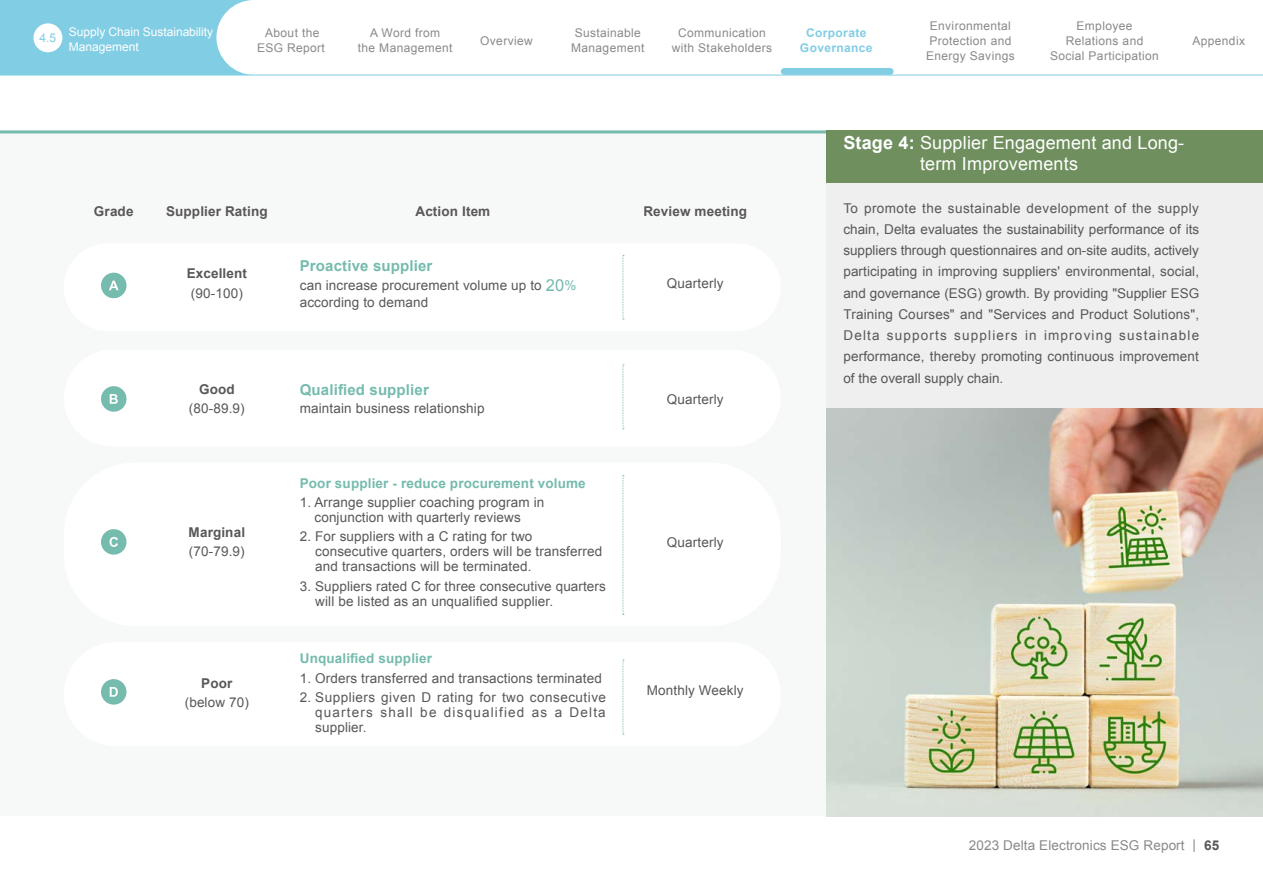
<style>
.page{position:relative;width:1263px;height:893px;background:#fff}
.page>*{position:absolute;margin:0;border:0;box-sizing:border-box;transform-origin:0 0}
.t1{font:18px/21.3px "Arial";letter-spacing:.01em;color:#fff}
.t2{font:700 15px "Arial";letter-spacing:.01em;color:#75bbae}
.t3{font:13.5px/21.3px "Arial";letter-spacing:.01em;color:#595757}
.t4{font:700 13.5px "Arial";letter-spacing:.01em;color:#595757}
.t5{font:700 13.5px "Arial";letter-spacing:.01em;color:#75bbae}
.t6{font:13.5px "Arial";letter-spacing:.01em;color:#898989}
.t7{font:12px/15px "Arial";letter-spacing:.03em;color:#898989;text-align:center}
.t8{font:12px/14.4px "Arial";letter-spacing:-.005em;color:#fff}
.t9{font:700 12px/15px "Arial";letter-spacing:.03em;color:#81cde4;text-align:center}
.t10{font:12px "Arial";color:#81cde4}
.s1{font-size:16.5px;color:#75bbae}
.s2{color:#75bbae}
.s3{font-weight:700}
.s4{font-weight:700;color:#595757}
</style>
<div class="page">
<div style="left:0;top:130px;width:923px;height:686px;background:#f7f8f8"></div>
<div style="left:64px;top:243px;width:717px;height:88px;background:#fff;border-radius:44px"></div>
<div style="left:64px;top:350px;width:717px;height:96px;background:#fff;border-radius:48px"></div>
<div style="left:64px;top:462px;width:717px;height:164px;background:#fff;border-radius:72px"></div>
<div style="left:64px;top:642px;width:717px;height:104px;background:#fff;border-radius:52px"></div>
<div style="left:826px;top:134px;width:437px;height:682px;background:#efefef"></div>
<hr style="left:0;top:130px;width:826px;height:3px;background:#75bbae">
<div style="left:101px;top:273px;width:25px;height:25px;background:#75bbae;border-radius:50%"></div>
<svg style="left:109px;top:281px;width:10px;height:9px"></svg>
<div style="left:101px;top:386px;width:25px;height:26px;background:#75bbae;border-radius:50%"></div>
<svg style="left:110px;top:394px;width:8px;height:10px"></svg>
<div style="left:101px;top:529px;width:25px;height:26px;background:#75bbae;border-radius:50%"></div>
<svg style="left:110px;top:537px;width:8px;height:10px"></svg>
<div style="left:101px;top:679px;width:25px;height:26px;background:#75bbae;border-radius:50%"></div>
<svg style="left:110px;top:687px;width:8px;height:10px"></svg>
<div style="left:826px;top:130px;width:437px;height:53px;background:#6f8f5e"></div>
<img style="left:826px;top:408px;width:437px;height:408px">
<svg style="left:623px;top:255px;width:1px;height:65px"></svg>
<svg style="left:623px;top:364px;width:1px;height:65px"></svg>
<svg style="left:623px;top:660px;width:1px;height:75px"></svg>
<svg style="left:623px;top:475px;width:1px;height:140px"></svg>
<div style="left:0;top:0;width:253px;height:75px;background:#81cde4"></div>
<div style="left:216px;top:0;width:75px;height:75px;background:#fff;border-radius:50%"></div>
<div style="left:33px;top:23px;width:29px;height:29px;background:#fff;border-radius:50%"></div>
<hr style="left:0;top:75px;width:1263px;height:1px;background:#81cde4">
<div style="left:781px;top:68px;width:112px;height:7px;background:#81cde4;border-radius:3px"></div>
<p class="t10" style="left:40px;top:30px;width:18px">4.5</p>
<p class="t8" style="left:69px;top:25px;width:146px">Supply Chain Sustainability<br>Management</p>
<p class="t7" style="left:257px;top:25px;width:69px">About the<br>ESG Report</p>
<p class="t7" style="left:358px;top:25px;width:96px">A Word from<br>the Management</p>
<p class="t7" style="left:480px;top:33px;width:54px">Overview</p>
<p class="t7" style="left:571px;top:25px;width:75px;text-align:left">Sustainable<br>Management</p>
<p class="t7" style="left:672px;top:25px;width:102px">Communication with Stakeholders</p>
<p class="t9" style="left:800px;top:25px;width:74px">Corporate<br>Governance</p>
<p class="t7" style="left:926px;top:18px;width:90px">Environmental<br>Protection and<br>Energy Savings</p>
<p class="t7" style="left:1050px;top:18px;width:110px">Employee<br>Relations and<br>Social Participation</p>
<p class="t7" style="left:1192px;top:33px;width:54px">Appendix</p>
<p class="t4" style="left:94px;top:202px;width:41px">Grade</p>
<p class="t4" style="left:166px;top:202px;width:103px">Supplier Rating</p>
<p class="t4" style="left:415px;top:202px;width:76px">Action Item</p>
<p class="t4" style="left:643px;top:202px;width:105px">Review meeting</p>
<p class="t4" style="left:187px;top:265px;width:62px">Excellent</p>
<p class="t3" style="left:191px;top:282px;width:53px">(90-100)</p>
<p class="t4" style="left:199px;top:380px;width:37px">Good</p>
<p class="t3" style="left:189px;top:398px;width:57px">(80-89.9)</p>
<p class="t4" style="left:189px;top:523px;width:58px">Marginal</p>
<p class="t3" style="left:189px;top:541px;width:57px">(70-79.9)</p>
<p class="t4" style="left:201px;top:674px;width:33px">Poor</p>
<p class="t3" style="left:185px;top:692px;width:66px">(below 70)</p>
<p class="t2" style="left:300px;top:256px;width:134px">Proactive supplier</p>
<p class="t3" style="left:300px;top:277px;width:278px;line-height:16.5px">can increase procurement volume up to <span class="s1">20</span><span class="s2">% </span>according to demand</p>
<p class="t3" style="left:667px;top:273px;width:58px">Quarterly</p>
<p class="t2" style="left:300px;top:380px;width:131px">Qualified supplier</p>
<p class="t3" style="left:300px;top:398px;width:186px">maintain business relationship</p>
<p class="t5" style="left:300px;top:474px;width:287px">Poor supplier - reduce procurement volume</p>
<p class="t3" style="left:314px;top:495px;width:231px;line-height:15px;text-indent:-15px">1. Arrange supplier coaching program in conjunction with quarterly reviews</p>
<p class="t3" style="left:315px;top:529px;width:288px;line-height:15px;text-indent:-15px">2. For suppliers with a C rating for two consecutive quarters, orders will be transferred and transactions will be terminated.</p>
<p class="t3" style="left:315px;top:578px;width:292px;line-height:15px;text-indent:-15px">3. Suppliers rated C for three consecutive quarters will be listed as an unqualified supplier.</p>
<p class="t5" style="left:300px;top:650px;width:134px">Unqualified supplier</p>
<p class="t3" style="left:300px;top:667px;width:304px">1. Orders transferred and transactions terminated</p>
<p class="t3" style="left:315px;top:690px;width:292px;line-height:15px;text-align:justify;text-indent:-15px">2. Suppliers given D rating for two consecutive quarters shall be disqualified as a Delta supplier.</p>
<p class="t3" style="left:667px;top:388px;width:58px">Quarterly</p>
<p class="t3" style="left:667px;top:531px;width:58px">Quarterly</p>
<p class="t3" style="left:647px;top:679px;width:98px">Monthly Weekly</p>
<h1 class="t1" style="left:920px;top:132px;width:266px;text-indent:-77px"><span class="s3">Stage 4:</span> Supplier Engagement and Long&shy;term Improvements</h1>
<p class="t3" style="left:843px;top:197px;width:357px;text-align:justify">To promote the sustainable development of the supply chain, Delta evaluates the sustainability performance of its suppliers through questionnaires and on-site audits, actively participating in improving suppliers' environmental, social, and governance (ESG) growth. By providing "Supplier ESG Training Courses" and "Services and Product Solutions", Delta supports suppliers in improving sustainable performance, thereby promoting continuous improvement of the overall supply chain.</p>
<p class="t6" style="left:969px;top:836px;width:252px">2023 Delta Electronics ESG Report | <span class="s4">65</span></p>
</div>
